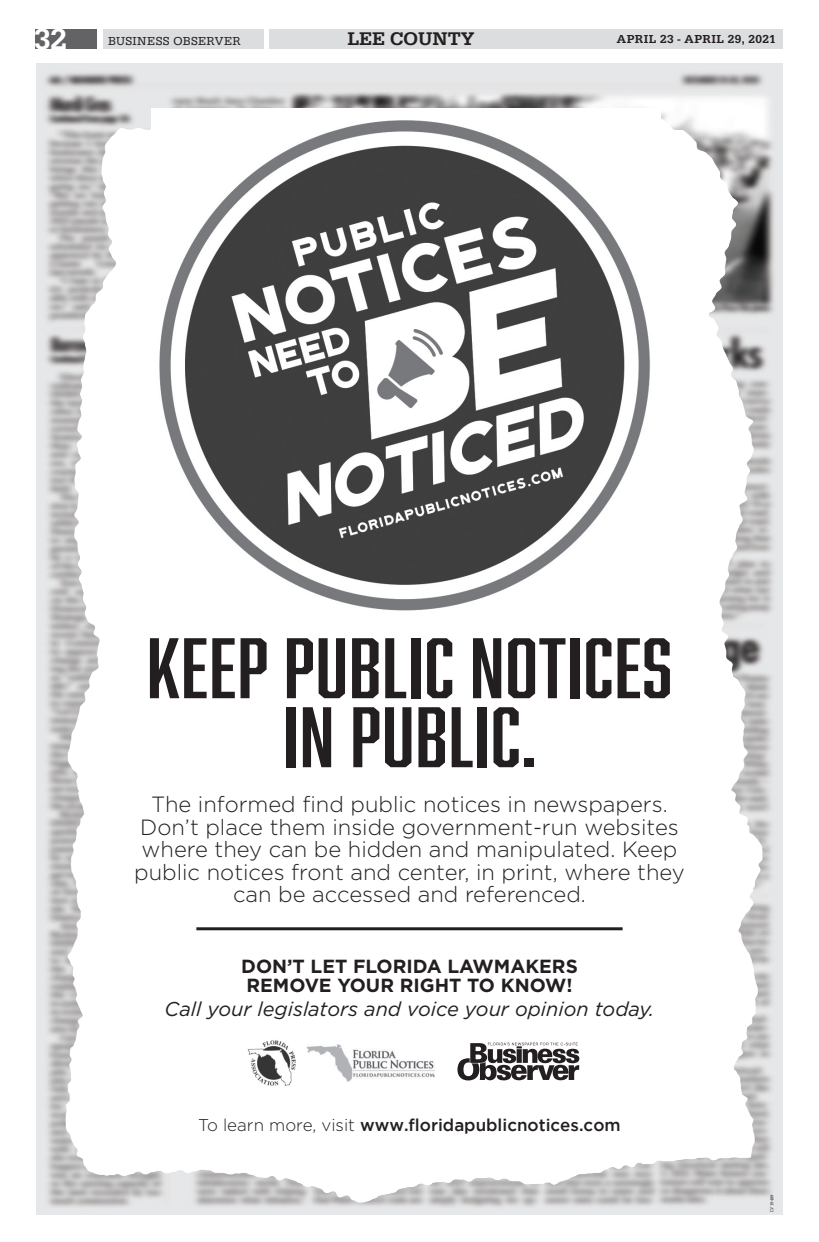
<style>
.page{position:relative;width:819px;height:1242px;background:#fff}
.page>*{position:absolute;margin:0;border:0;box-sizing:border-box;transform-origin:0 0}
.t1{font:79px/69px "Abolition";letter-spacing:.01em;color:#231f20;text-align:center;scale:1.19 1}
.t2{font:500 30px "Serifa";color:#fff}
.t3{font:300 22px/22.4px "Gotham";color:#231f20;text-align:center}
.t4{font:italic 20px "Gotham";color:#231f20}
.t5{font:700 19px/18.8px "Gotham";color:#231f20}
.t6{font:500 19px "Serifa";color:#231f20}
.t7{font:500 17px "Gotham";color:#231f20}
.t8{font:500 12px "Serifa";letter-spacing:.03em;color:#231f20}
.t9{font:12px "Serifa";letter-spacing:.025em;color:#231f20}
.t10{font:5px "Minion Pro";color:#231f20}
.s1{font-weight:300}
</style>
<div class="page">
<div style="left:269px;top:29px;width:514px;height:20px;background:#dcdddf"></div>
<div style="left:36px;top:29px;width:61px;height:20px;background:#636366"></div>
<div style="left:103px;top:29px;width:160px;height:20px;background:#dcdddf"></div>
<img style="left:36px;top:63px;width:747px;height:1152px">
<img style="left:152px;top:109px;width:509px;height:508px">
<hr style="left:196px;top:927px;width:427px;height:3px;background:#231f20">
<svg style="left:457px;top:1043px;width:122px;height:37px"></svg>
<img style="left:241px;top:1031px;width:199px;height:66px">
<h2 class="t2" style="left:34px;top:21px;width:35px">32</h2>
<p class="t9" style="left:108px;top:34px;width:134px">BUSINESS OBSERVER</p>
<p class="t6" style="left:347px;top:28px;width:129px">LEE COUNTY</p>
<p class="t8" style="left:617px;top:32px;width:160px">APRIL 23 - APRIL 29, 2021</p>
<p class="t1" style="left:147px;top:632px;width:443px">KEEP PUBLIC NOTICES<br>IN PUBLIC.</p>
<p class="t3" style="left:134px;top:793px;width:552px">The informed find public notices in newspapers.<br>Don’t place them inside government-run websites where they can be hidden and manipulated. Keep public notices front and center, in print, where they can be accessed and referenced.</p>
<p class="t5" style="left:241px;top:957px;width:338px">DON’T LET FLORIDA LAWMAKERS<br>REMOVE YOUR RIGHT TO KNOW!</p>
<p class="t4" style="left:165px;top:998px;width:491px">Call your legislators and voice your opinion today.</p>
<p class="t7" style="left:198px;top:1115px;width:424px"><span class="s1">To learn more, visit</span> www.floridapublicnotices.com</p>
<p class="t10" style="left:769px;top:1212px;width:19px;rotate:-90deg">LV19489</p>
</div>
